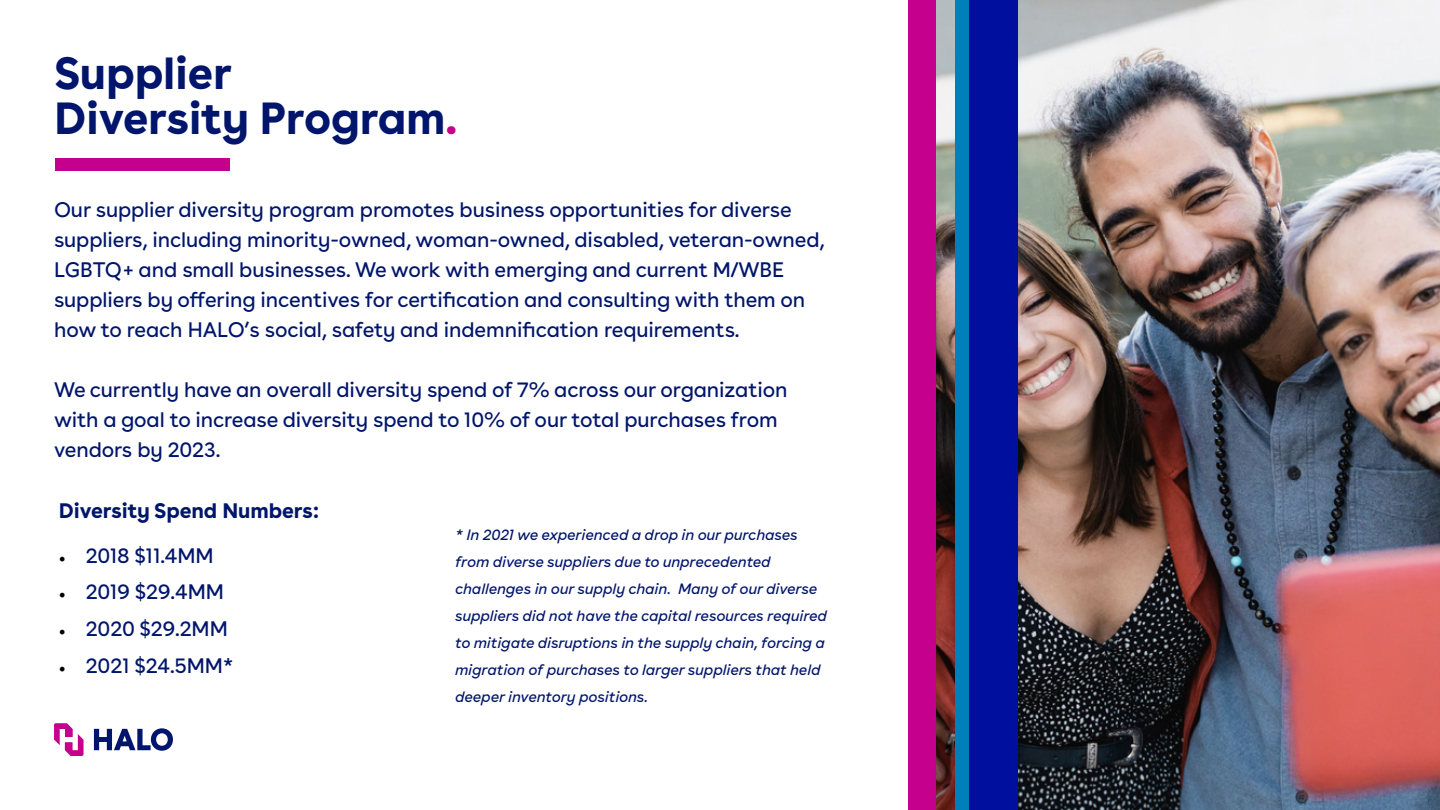
<style>
.page{position:relative;width:1440px;height:810px;background:#fff}
.page>*{position:absolute;margin:0;border:0;box-sizing:border-box;transform-origin:0 0}
.t1{font:700 45px/45px "Buenos Aires";letter-spacing:-.005em;color:#00156b}
.t2{font:21px/30px "Buenos Aires";letter-spacing:-.005em;color:#00156b}
.t3{font:700 21px "Buenos Aires";letter-spacing:-.005em;color:#00156b}
.t4{font:italic 15px/27px "Buenos Aires";letter-spacing:-.005em;color:#00156b}
.s1{color:#c4008d}
.s2{font-family:"Minion Pro";font-size:18px;color:#000}
</style>
<div class="page">
<img style="left:935px;top:0;width:505px;height:810px">
<svg style="left:94px;top:728px;width:79px;height:23px"></svg>
<svg style="left:54px;top:723px;width:30px;height:33px"></svg>
<div style="left:908px;top:0;width:27px;height:810px;background:#c4008d"></div>
<div style="left:963px;top:0;width:55px;height:810px;background:#000f9e"></div>
<div style="left:955px;top:0;width:14px;height:810px;background:#0080ba"></div>
<div style="left:55px;top:159px;width:175px;height:12px;background:#c4008d"></div>
<h1 class="t1" style="left:54px;top:46px;width:404px">Supplier<br>Diversity Program<span class="s1">.</span></h1>
<p class="t2" style="left:54px;top:192px;width:772px">Our supplier diversity program promotes business opportunities for diverse suppliers, including minority-owned, woman-owned, disabled, veteran-owned, LGBTQ+ and small businesses. We work with emerging and current M/WBE suppliers by offering incentives for certification and consulting with them on how to reach HALO’s social, safety and indemnification requirements.</p>
<p class="t2" style="left:54px;top:372px;width:735px">We currently have an overall diversity spend of 7% across our organization with a goal to increase diversity spend to 10% of our total purchases from vendors by 2023.</p>
<p class="t3" style="left:59px;top:492px;width:262px">Diversity Spend Numbers:</p>
<p class="t2" style="left:59px;top:538px;width:156px"><span class="s2">•</span> 2018 $11.4MM</p>
<p class="t2" style="left:59px;top:575px;width:166px"><span class="s2">•</span> 2019 $29.4MM</p>
<p class="t2" style="left:59px;top:612px;width:170px"><span class="s2">•</span> 2020 $29.2MM</p>
<p class="t2" style="left:59px;top:648px;width:176px"><span class="s2">•</span> 2021 $24.5MM*</p>
<p class="t4" style="left:455px;top:520px;width:373px">* In 2021 we experienced a drop in our purchases from diverse suppliers due to unprecedented challenges in our supply chain. Many of our diverse suppliers did not have the capital resources required to mitigate disruptions in the supply chain, forcing a migration of purchases to larger suppliers that held deeper inventory positions.</p>
</div>
